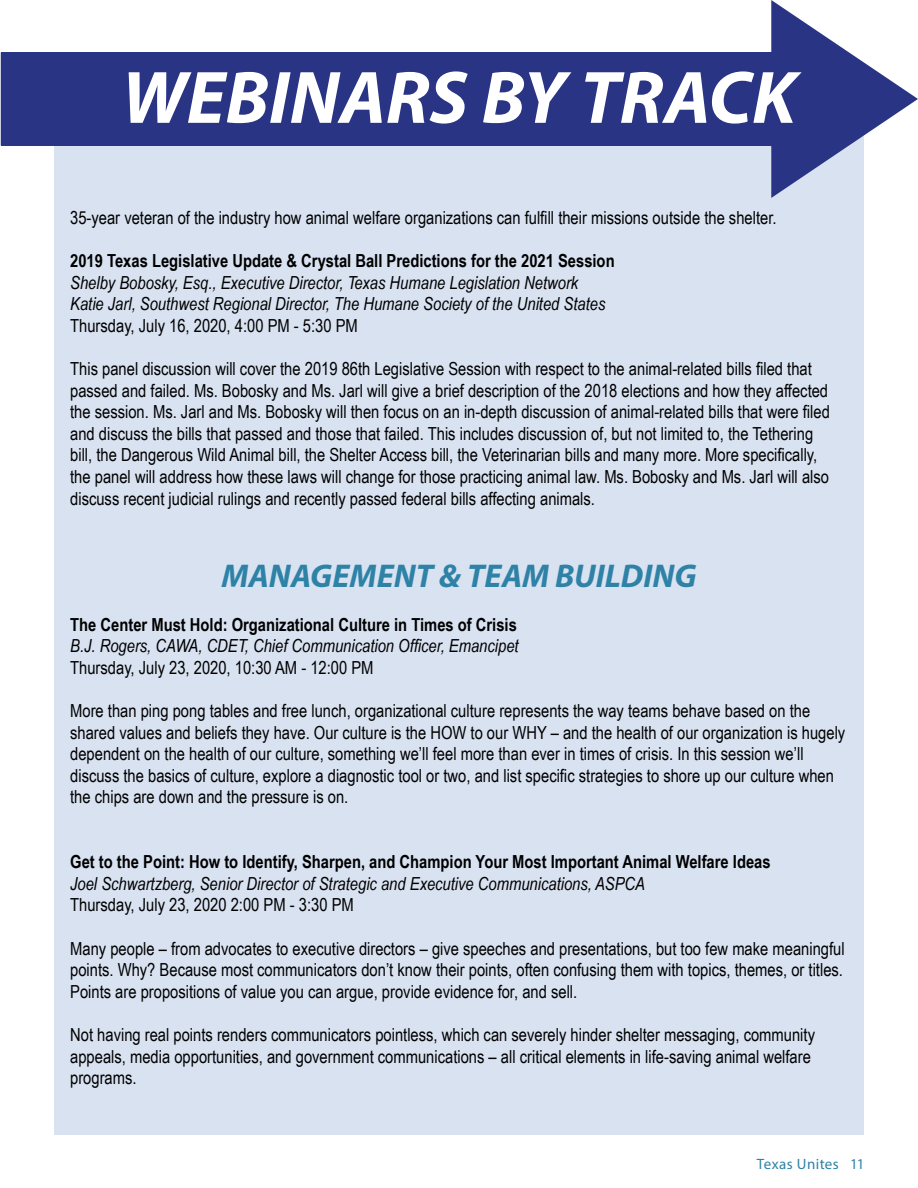
<style>
.page{position:relative;width:918px;height:1188px;background:#fff}
.page>*{position:absolute;margin:0;border:0;box-sizing:border-box;transform-origin:0 0}
.t1{font:italic 700 75px "Myriad Pro";color:#fff}
.t2{font:italic 700 33px "Myriad Pro";color:#2e82a6}
.t3{font:18px/21.6px "Arial Narrow";color:#000}
.t4{font:italic 18px/21.6px "Arial Narrow";color:#000}
.t5{font:700 18px "Arial Narrow";color:#000}
.t6{font:15px "Myriad Pro";letter-spacing:.025em;color:#2e82a6}
</style>
<div class="page">
<div style="left:54px;top:108px;width:810px;height:1026px;background:#d9e2f1"></div>
<svg style="left:771px;top:0;width:147px;height:198px"></svg>
<div style="left:2px;top:52px;width:770px;height:94px;background:#293484"></div>
<h1 class="t1" style="left:122px;top:49px;width:676px">WEBINARS BY TRACK</h1>
<p class="t3" style="left:70px;top:206px;width:708px">35-year veteran of the industry how animal welfare organizations can fulfill their missions outside the shelter.</p>
<p class="t5" style="left:70px;top:247px;width:546px">2019 Texas Legislative Update &amp; Crystal Ball Predictions for the 2021 Session</p>
<p class="t4" style="left:70px;top:271px;width:537px">Shelby Bobosky, Esq., Executive Director, Texas Humane Legislation Network<br>Katie Jarl, Southwest Regional Director, The Humane Society of the United States</p>
<p class="t3" style="left:70px;top:314px;width:289px">Thursday, July 16, 2020, 4:00 PM - 5:30 PM</p>
<p class="t3" style="left:70px;top:357px;width:761px">This panel discussion will cover the 2019 86th Legislative Session with respect to the animal-related bills filed that passed and failed. Ms. Bobosky and Ms. Jarl will give a brief description of the 2018 elections and how they affected the session. Ms. Jarl and Ms. Bobosky will then focus on an in-depth discussion of animal-related bills that were filed and discuss the bills that passed and those that failed. This includes discussion of, but not limited to, the Tethering bill, the Dangerous Wild Animal bill, the Shelter Access bill, the Veterinarian bills and many more. More specifically, the panel will address how these laws will change for those practicing animal law. Ms. Bobosky and Ms. Jarl will also discuss recent judicial rulings and recently passed federal bills affecting animals.</p>
<h2 class="t2" style="left:221px;top:555px;width:477px">MANAGEMENT &amp; TEAM BUILDING</h2>
<p class="t5" style="left:70px;top:611px;width:448px">The Center Must Hold: Organizational Culture in Times of Crisis</p>
<p class="t4" style="left:70px;top:635px;width:450px">B.J. Rogers, CAWA, CDET, Chief Communication Officer, Emancipet</p>
<p class="t3" style="left:70px;top:656px;width:305px">Thursday, July 23, 2020, 10:30 AM - 12:00 PM</p>
<p class="t3" style="left:70px;top:699px;width:777px">More than ping pong tables and free lunch, organizational culture represents the way teams behave based on the shared values and beliefs they have. Our culture is the HOW to our WHY – and the health of our organization is hugely dependent on the health of our culture, something we’ll feel more than ever in times of crisis. In this session we’ll discuss the basics of culture, explore a diagnostic tool or two, and list specific strategies to shore up our culture when the chips are down and the pressure is on.</p>
<p class="t5" style="left:70px;top:848px;width:702px">Get to the Point: How to Identify, Sharpen, and Champion Your Most Important Animal Welfare Ideas</p>
<p class="t4" style="left:70px;top:872px;width:576px">Joel Schwartzberg, Senior Director of Strategic and Executive Communications, ASPCA</p>
<p class="t3" style="left:70px;top:893px;width:285px">Thursday, July 23, 2020 2:00 PM - 3:30 PM</p>
<p class="t3" style="left:70px;top:937px;width:776px;text-align:justify">Many people – from advocates to executive directors – give speeches and presentations, but too few make meaningful points. Why? Because most communicators don’t know their points, often confusing them with topics, themes, or titles.<br>Points are propositions of value you can argue, provide evidence for, and sell.</p>
<p class="t3" style="left:70px;top:1023px;width:746px">Not having real points renders communicators pointless, which can severely hinder shelter messaging, community appeals, media opportunities, and government communications – all critical elements in life-saving animal welfare programs.</p>
<p class="t6" style="left:757px;top:1155px;width:109px">Texas Unites 11</p>
</div>
